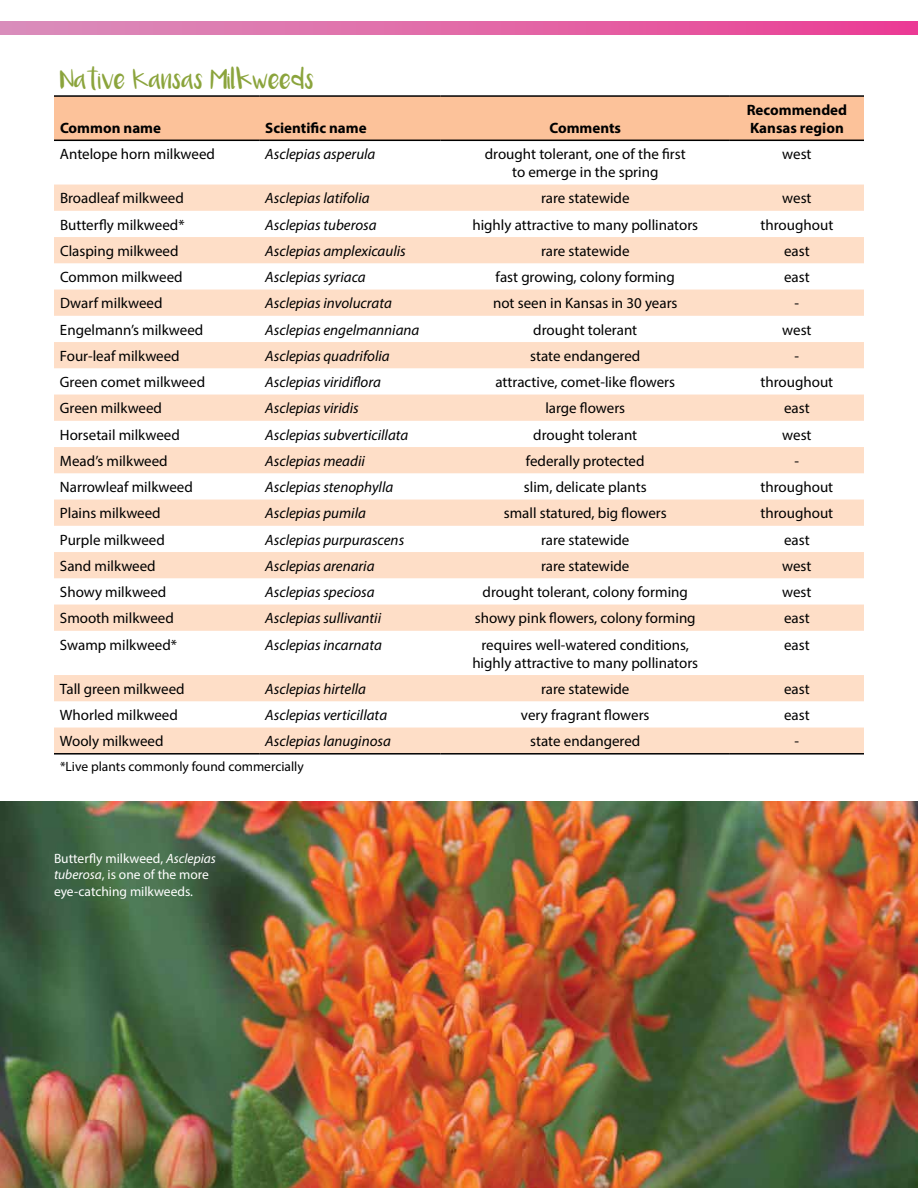
<style>
.page{position:relative;width:918px;height:1188px;background:#fff}
.page>*{position:absolute;margin:0;border:0;box-sizing:border-box;transform-origin:0 0}
.t1{font:15px/18px "Myriad Pro";color:#000;text-align:center}
.t2{font:italic 15px "Myriad Pro";color:#000}
.t3{font:700 15px/18px "Myriad Pro";color:#000}
.t4{font:15px "Luna";color:#8ba43c}
.t5{font:13.5px/16.5px "Myriad Pro";color:#fff}
.t6{font:13.5px "Myriad Pro";color:#000}
.s1{font-style:italic}
</style>
<div class="page">
<svg style="left:0;top:21px;width:918px;height:14px;background:#e168a7"></svg>
<div style="left:54px;top:97px;width:810px;height:43px;background:#fcc29a"></div>
<svg style="left:54px;top:185px;width:810px;height:568px"></svg>
<hr style="left:54px;top:95px;width:205px;height:2px;background:#000">
<hr style="left:259px;top:95px;width:182px;height:2px;background:#000">
<hr style="left:441px;top:95px;width:289px;height:2px;background:#000">
<hr style="left:730px;top:95px;width:134px;height:2px;background:#000">
<hr style="left:54px;top:140px;width:205px;height:1px;background:#000">
<hr style="left:259px;top:140px;width:182px;height:1px;background:#000">
<hr style="left:441px;top:140px;width:289px;height:1px;background:#000">
<hr style="left:730px;top:140px;width:134px;height:1px;background:#000">
<hr style="left:54px;top:753px;width:205px;height:2px;background:#000">
<hr style="left:259px;top:753px;width:182px;height:2px;background:#000">
<hr style="left:441px;top:753px;width:289px;height:2px;background:#000">
<hr style="left:730px;top:753px;width:134px;height:2px;background:#000">
<img style="left:0;top:801px;width:918px;height:387px">
<p class="t4" style="left:60px;top:75px;width:256px">Native Kansas Milkweeds</p>
<p class="t3" style="left:60px;top:118px;width:103px">Common name</p>
<p class="t3" style="left:265px;top:118px;width:103px">Scientific name</p>
<p class="t3" style="left:549px;top:118px;width:73px">Comments</p>
<p class="t3" style="left:747px;top:100px;width:102px">Recommended<br>Kansas region</p>
<p class="t1" style="left:60px;top:145px;width:156px">Antelope horn milkweed</p>
<p class="t2" style="left:265px;top:145px;width:112px">Asclepias asperula</p>
<p class="t1" style="left:485px;top:145px;width:202px">drought tolerant, one of the first to emerge in the spring</p>
<p class="t1" style="left:782px;top:145px;width:31px">west</p>
<p class="t1" style="left:60px;top:189px;width:125px">Broadleaf milkweed</p>
<p class="t2" style="left:265px;top:189px;width:106px">Asclepias latifolia</p>
<p class="t1" style="left:541px;top:189px;width:90px">rare statewide</p>
<p class="t1" style="left:782px;top:189px;width:31px">west</p>
<p class="t1" style="left:60px;top:215px;width:126px">Butterfly milkweed*</p>
<p class="t2" style="left:265px;top:215px;width:113px">Asclepias tuberosa</p>
<p class="t1" style="left:472px;top:215px;width:227px">highly attractive to many pollinators</p>
<p class="t1" style="left:761px;top:215px;width:74px">throughout</p>
<p class="t1" style="left:60px;top:242px;width:120px">Clasping milkweed</p>
<p class="t2" style="left:265px;top:241px;width:142px">Asclepias amplexicaulis</p>
<p class="t1" style="left:541px;top:242px;width:90px">rare statewide</p>
<p class="t1" style="left:784px;top:242px;width:27px">east</p>
<p class="t1" style="left:60px;top:268px;width:124px">Common milkweed</p>
<p class="t2" style="left:265px;top:268px;width:102px">Asclepias syriaca</p>
<p class="t1" style="left:496px;top:268px;width:181px">fast growing, colony forming</p>
<p class="t1" style="left:784px;top:268px;width:27px">east</p>
<p class="t1" style="left:60px;top:294px;width:104px">Dwarf milkweed</p>
<p class="t2" style="left:265px;top:294px;width:128px">Asclepias involucrata</p>
<p class="t1" style="left:493px;top:294px;width:186px">not seen in Kansas in 30 years</p>
<p class="t1" style="left:795px;top:294px;width:6px">-</p>
<p class="t1" style="left:60px;top:320px;width:145px">Engelmann’s milkweed</p>
<p class="t2" style="left:265px;top:320px;width:156px">Asclepias engelmanniana</p>
<p class="t1" style="left:533px;top:320px;width:105px">drought tolerant</p>
<p class="t1" style="left:782px;top:320px;width:31px">west</p>
<p class="t1" style="left:60px;top:347px;width:121px">Four-leaf milkweed</p>
<p class="t2" style="left:265px;top:346px;width:126px">Asclepias quadrifolia</p>
<p class="t1" style="left:530px;top:347px;width:112px">state endangered</p>
<p class="t1" style="left:795px;top:347px;width:6px">-</p>
<p class="t1" style="left:60px;top:373px;width:147px">Green comet milkweed</p>
<p class="t2" style="left:265px;top:373px;width:117px">Asclepias viridiflora</p>
<p class="t1" style="left:495px;top:373px;width:181px">attractive, comet-like flowers</p>
<p class="t1" style="left:761px;top:373px;width:74px">throughout</p>
<p class="t1" style="left:60px;top:399px;width:104px">Green milkweed</p>
<p class="t2" style="left:265px;top:399px;width:95px">Asclepias viridis</p>
<p class="t1" style="left:545px;top:399px;width:81px">large flowers</p>
<p class="t1" style="left:784px;top:399px;width:27px">east</p>
<p class="t1" style="left:60px;top:425px;width:121px">Horsetail milkweed</p>
<p class="t2" style="left:265px;top:425px;width:145px">Asclepias subverticillata</p>
<p class="t1" style="left:533px;top:425px;width:105px">drought tolerant</p>
<p class="t1" style="left:782px;top:425px;width:31px">west</p>
<p class="t1" style="left:60px;top:452px;width:109px">Mead’s milkweed</p>
<p class="t2" style="left:265px;top:451px;width:101px">Asclepias meadii</p>
<p class="t1" style="left:526px;top:452px;width:120px">federally protected</p>
<p class="t1" style="left:795px;top:452px;width:6px">-</p>
<p class="t1" style="left:60px;top:478px;width:135px">Narrowleaf milkweed</p>
<p class="t2" style="left:265px;top:478px;width:130px">Asclepias stenophylla</p>
<p class="t1" style="left:524px;top:478px;width:124px">slim, delicate plants</p>
<p class="t1" style="left:761px;top:478px;width:74px">throughout</p>
<p class="t1" style="left:60px;top:504px;width:102px">Plains milkweed</p>
<p class="t2" style="left:265px;top:504px;width:102px">Asclepias pumila</p>
<p class="t1" style="left:504px;top:504px;width:164px">small statured, big flowers</p>
<p class="t1" style="left:761px;top:504px;width:74px">throughout</p>
<p class="t1" style="left:60px;top:530px;width:106px">Purple milkweed</p>
<p class="t2" style="left:265px;top:530px;width:141px">Asclepias purpurascens</p>
<p class="t1" style="left:541px;top:530px;width:90px">rare statewide</p>
<p class="t1" style="left:784px;top:530px;width:27px">east</p>
<p class="t1" style="left:60px;top:557px;width:97px">Sand milkweed</p>
<p class="t2" style="left:265px;top:556px;width:111px">Asclepias arenaria</p>
<p class="t1" style="left:541px;top:557px;width:90px">rare statewide</p>
<p class="t1" style="left:782px;top:557px;width:31px">west</p>
<p class="t1" style="left:60px;top:583px;width:108px">Showy milkweed</p>
<p class="t2" style="left:265px;top:583px;width:111px">Asclepias speciosa</p>
<p class="t1" style="left:483px;top:583px;width:207px">drought tolerant, colony forming</p>
<p class="t1" style="left:782px;top:583px;width:31px">west</p>
<p class="t1" style="left:60px;top:609px;width:116px">Smooth milkweed</p>
<p class="t2" style="left:265px;top:609px;width:117px">Asclepias sullivantii</p>
<p class="t1" style="left:475px;top:609px;width:222px">showy pink flowers, colony forming</p>
<p class="t1" style="left:784px;top:609px;width:27px">east</p>
<p class="t1" style="left:60px;top:635px;width:119px">Swamp milkweed*</p>
<p class="t2" style="left:265px;top:635px;width:118px">Asclepias incarnata</p>
<p class="t1" style="left:472px;top:635px;width:227px">requires well-watered conditions, highly attractive to many pollinators</p>
<p class="t1" style="left:784px;top:635px;width:27px">east</p>
<p class="t1" style="left:60px;top:680px;width:126px">Tall green milkweed</p>
<p class="t2" style="left:265px;top:679px;width:102px">Asclepias hirtella</p>
<p class="t1" style="left:541px;top:680px;width:90px">rare statewide</p>
<p class="t1" style="left:784px;top:680px;width:27px">east</p>
<p class="t1" style="left:60px;top:706px;width:120px">Whorled milkweed</p>
<p class="t2" style="left:265px;top:706px;width:124px">Asclepias verticillata</p>
<p class="t1" style="left:521px;top:706px;width:130px">very fragrant flowers</p>
<p class="t1" style="left:784px;top:706px;width:27px">east</p>
<p class="t1" style="left:60px;top:732px;width:105px">Wooly milkweed</p>
<p class="t2" style="left:265px;top:732px;width:127px">Asclepias lanuginosa</p>
<p class="t1" style="left:530px;top:732px;width:112px">state endangered</p>
<p class="t1" style="left:795px;top:732px;width:6px">-</p>
<p class="t6" style="left:60px;top:759px;width:245px">*Live plants commonly found commercially</p>
<p class="t5" style="left:54px;top:850px;width:163px">Butterfly milkweed, <span class="s1">Asclepias tuberosa</span>, is one of the more eye-catching milkweeds.</p>
</div>
